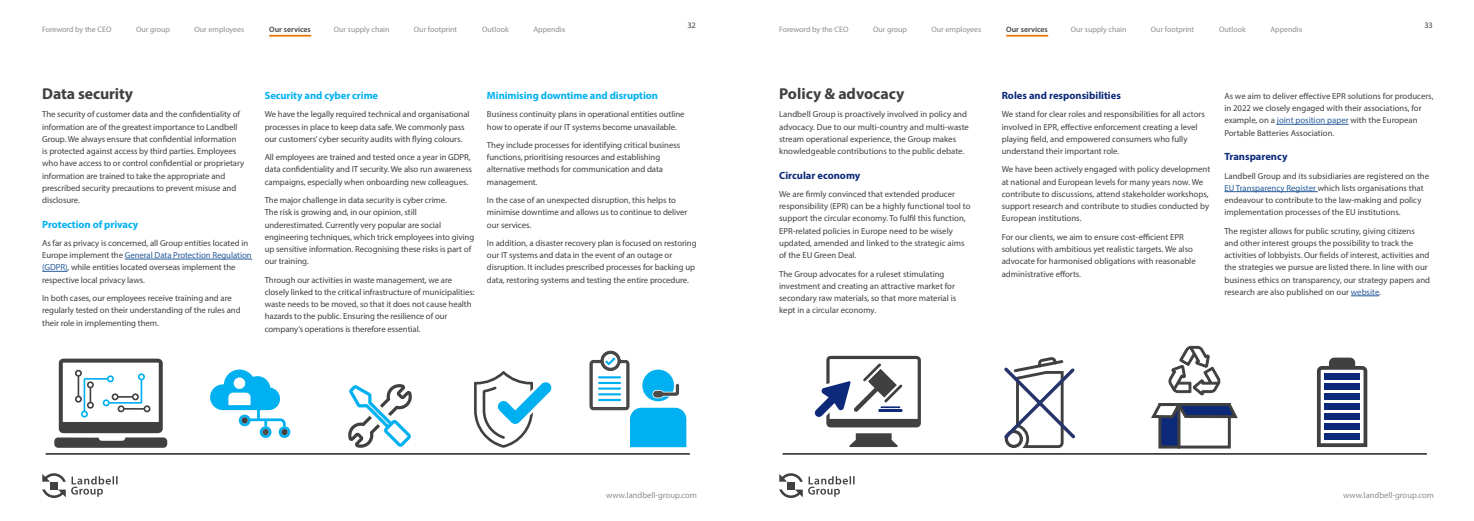
<style>
.page{position:relative;width:1474px;height:521px;background:#fff}
.page>*{position:absolute;margin:0;border:0;box-sizing:border-box;transform-origin:0 0}
.t1{font:700 15.75px "Myriad Pro";letter-spacing:-.005em;color:#404040}
.t2{font:700 10.5px "Myriad Pro";letter-spacing:-.005em;color:#00b0f0}
.t3{font:700 10.5px "Myriad Pro";color:#0c297a}
.t4{font:8.75px/12.2px "Myriad Pro";letter-spacing:-.005em;color:#404040}
.t5{font:8.58px "Myriad Pro";color:#8d8d8d}
.t6{font:8.31px "Myriad Pro";color:#404040}
.t7{font:7.88px "Myriad Pro";color:#8d8d8d}
.t8{font:600 7.88px "Myriad Pro";color:#404040}
.s1{color:#275b9b}
</style>
<div class="page">
<hr style="left:1006px;top:35px;width:42px;height:2px;background:#ee7200">
<hr style="left:269px;top:35px;width:42px;height:2px;background:#ee7200">
<svg style="left:348px;top:384px;width:64px;height:64px"></svg>
<svg style="left:210px;top:369px;width:80px;height:69px"></svg>
<div style="left:241px;top:417px;width:7px;height:6px;background:#404040;border-radius:50%"></div>
<svg style="left:54px;top:359px;width:113px;height:89px"></svg>
<svg style="left:474px;top:371px;width:78px;height:77px"></svg>
<svg style="left:589px;top:351px;width:98px;height:97px"></svg>
<hr style="left:125px;top:259px;width:127px;height:1px;background:#275b9b">
<svg style="left:42px;top:271px;width:26px;height:1px"></svg>
<hr style="left:46px;top:453px;width:644px;height:2px;background:#404040">
<hr style="left:1276px;top:124px;width:72px;height:1px;background:#275b9b">
<hr style="left:1224px;top:191px;width:93px;height:1px;background:#275b9b">
<svg style="left:1351px;top:296px;width:28px;height:1px"></svg>
<svg style="left:1004px;top:357px;width:71px;height:91px"></svg>
<div style="left:1177px;top:403px;width:53px;height:45px;border:3px solid #404040"></div>
<div style="left:1159px;top:404px;width:19px;height:43px;background:#0c297a"></div>
<div style="left:1158px;top:403px;width:22px;height:45px;border:3px solid #404040"></div>
<svg style="left:1151px;top:345px;width:87px;height:75px"></svg>
<svg style="left:1316px;top:358px;width:51px;height:89px"></svg>
<div style="left:1324px;top:374px;width:35px;height:6px;background:#0c297a"></div>
<div style="left:1324px;top:384px;width:35px;height:6px;background:#0c297a"></div>
<div style="left:1324px;top:394px;width:35px;height:6px;background:#0c297a"></div>
<div style="left:1324px;top:403px;width:35px;height:7px;background:#0c297a"></div>
<div style="left:1324px;top:413px;width:35px;height:6px;background:#0c297a"></div>
<div style="left:1324px;top:423px;width:35px;height:6px;background:#0c297a"></div>
<div style="left:1324px;top:433px;width:35px;height:6px;background:#0c297a"></div>
<svg style="left:814px;top:356px;width:106px;height:71px"></svg>
<svg style="left:849px;top:433px;width:48px;height:14px"></svg>
<hr style="left:782px;top:453px;width:644px;height:2px;background:#404040">
<svg style="left:779px;top:489px;width:23px;height:9px"></svg>
<svg style="left:779px;top:473px;width:23px;height:9px"></svg>
<div style="left:787px;top:482px;width:8px;height:7px;background:#404040"></div>
<svg style="left:808px;top:476px;width:46px;height:21px"></svg>
<svg style="left:42px;top:473px;width:76px;height:25px"></svg>
<p class="t6" style="left:687px;top:20px;width:10px">32</p>
<p class="t6" style="left:1424px;top:20px;width:10px">33</p>
<p class="t7" style="left:42px;top:24px;width:71px">Foreword by the CEO</p>
<p class="t7" style="left:136px;top:24px;width:36px">Our group</p>
<p class="t7" style="left:194px;top:24px;width:51px">Our employees</p>
<p class="t8" style="left:269px;top:24px;width:43px">Our services</p>
<p class="t7" style="left:334px;top:24px;width:57px">Our supply chain</p>
<p class="t7" style="left:414px;top:24px;width:45px">Our footprint</p>
<p class="t7" style="left:482px;top:24px;width:28px">Outlook</p>
<p class="t7" style="left:533px;top:24px;width:34px">Appendix</p>
<p class="t7" style="left:779px;top:24px;width:71px">Foreword by the CEO</p>
<p class="t7" style="left:873px;top:24px;width:36px">Our group</p>
<p class="t7" style="left:931px;top:24px;width:51px">Our employees</p>
<p class="t8" style="left:1006px;top:24px;width:43px">Our services</p>
<p class="t7" style="left:1070px;top:24px;width:57px">Our supply chain</p>
<p class="t7" style="left:1150px;top:24px;width:45px">Our footprint</p>
<p class="t7" style="left:1219px;top:24px;width:28px">Outlook</p>
<p class="t7" style="left:1270px;top:24px;width:34px">Appendix</p>
<h1 class="t1" style="left:42px;top:83px;width:92px">Data security</h1>
<p class="t4" style="left:42px;top:108px;width:204px">The security of customer data and the confidentiality of information are of the greatest importance to Landbell Group. We always ensure that confidential information<br>is protected against access by third parties. Employees who have access to or control confidential or proprietary information are trained to take the appropriate and prescribed security precautions to prevent misuse and disclosure.</p>
<p class="t2" style="left:42px;top:217px;width:98px">Protection of privacy</p>
<p class="t4" style="left:42px;top:237px;width:211px">As far as privacy is concerned, all Group entities located in Europe implement the <span class="s1">General Data Protection Regulation (GDPR)</span>, while entities located overseas implement the respective local privacy laws.</p>
<p class="t4" style="left:42px;top:292px;width:200px">In both cases, our employees receive training and are regularly tested on their understanding of the rules and their role in implementing them.</p>
<p class="t2" style="left:265px;top:88px;width:115px">Security and cyber crime</p>
<p class="t4" style="left:265px;top:108px;width:206px">We have the legally required technical and organisational processes in place to keep data safe. We commonly pass our customers’ cyber security audits with flying colours.</p>
<p class="t4" style="left:265px;top:151px;width:209px">All employees are trained and tested once a year in GDPR, data confidentiality and IT security. We also run awareness campaigns, especially when onboarding new colleagues.</p>
<p class="t4" style="left:265px;top:194px;width:211px">The major challenge in data security is cyber crime.<br>The risk is growing and, in our opinion, still underestimated. Currently very popular are social engineering techniques, which trick employees into giving up sensitive information. Recognising these risks is part of our training.</p>
<p class="t4" style="left:265px;top:273px;width:211px">Through our activities in waste management, we are closely linked to the critical infrastructure of municipalities: waste needs to be moved, so that it does not cause health hazards to the public. Ensuring the resilience of our company’s operations is therefore essential.</p>
<p class="t2" style="left:487px;top:88px;width:172px">Minimising downtime and disruption</p>
<p class="t4" style="left:487px;top:108px;width:199px">Business continuity plans in operational entities outline how to operate if our IT systems become unavailable.</p>
<p class="t4" style="left:487px;top:139px;width:195px">They include processes for identifying critical business functions, prioritising resources and establishing alternative methods for communication and data management.</p>
<p class="t4" style="left:487px;top:194px;width:202px">In the case of an unexpected disruption, this helps to minimise downtime and allows us to continue to deliver our services.</p>
<p class="t4" style="left:487px;top:237px;width:211px">In addition, a disaster recovery plan is focused on restoring our IT systems and data in the event of an outage or disruption. It includes prescribed processes for backing up data, restoring systems and testing the entire procedure.</p>
<h1 class="t1" style="left:779px;top:83px;width:127px">Policy &amp; advocacy</h1>
<p class="t4" style="left:779px;top:108px;width:191px">Landbell Group is proactively involved in policy and advocacy. Due to our multi-country and multi-waste stream operational experience, the Group makes knowledgeable contributions to the public debate.</p>
<p class="t3" style="left:779px;top:168px;width:83px">Circular economy</p>
<p class="t4" style="left:779px;top:188px;width:193px">We are firmly convinced that extended producer responsibility (EPR) can be a highly functional tool to support the circular economy. To fulfil this function, EPR-related policies in Europe need to be wisely updated, amended and linked to the strategic aims of the EU Green Deal.</p>
<p class="t4" style="left:779px;top:267px;width:179px">The Group advocates for a ruleset stimulating investment and creating an attractive market for secondary raw materials, so that more material is kept in a circular economy.</p>
<p class="t3" style="left:1001px;top:88px;width:121px">Roles and responsibilities</p>
<p class="t4" style="left:1001px;top:108px;width:204px">We stand for clear roles and responsibilities for all actors involved in EPR, effective enforcement creating a level playing field, and empowered consumers who fully understand their important role.</p>
<p class="t4" style="left:1001px;top:163px;width:210px">We have been actively engaged with policy development at national and European levels for many years now. We contribute to discussions, attend stakeholder workshops, support research and contribute to studies conducted by European institutions.</p>
<p class="t4" style="left:1001px;top:231px;width:195px">For our clients, we aim to ensure cost-efficient EPR solutions with ambitious yet realistic targets. We also advocate for harmonised obligations with reasonable administrative efforts.</p>
<p class="t4" style="left:1224px;top:90px;width:211px">As we aim to deliver effective EPR solutions for producers, in 2022 we closely engaged with their associations, for example, on a <span class="s1">joint position paper</span> with the European Portable Batteries Association.</p>
<p class="t3" style="left:1224px;top:150px;width:65px">Transparency</p>
<p class="t4" style="left:1224px;top:169px;width:206px">Landbell Group and its subsidiaries are registered on the <span class="s1">EU Transparency Register</span> which lists organisations that endeavour to contribute to the law-making and policy implementation processes of the EU institutions.</p>
<p class="t4" style="left:1224px;top:224px;width:207px">The register allows for public scrutiny, giving citizens and other interest groups the possibility to track the activities of lobbyists. Our fields of interest, activities and the strategies we pursue are listed there. In line with our business ethics on transparency, our strategy papers and research are also published on our <span class="s1">website</span>.</p>
<p class="t5" style="left:606px;top:490px;width:92px">www.landbell-group.com</p>
<p class="t5" style="left:1343px;top:490px;width:92px">www.landbell-group.com</p>
</div>
